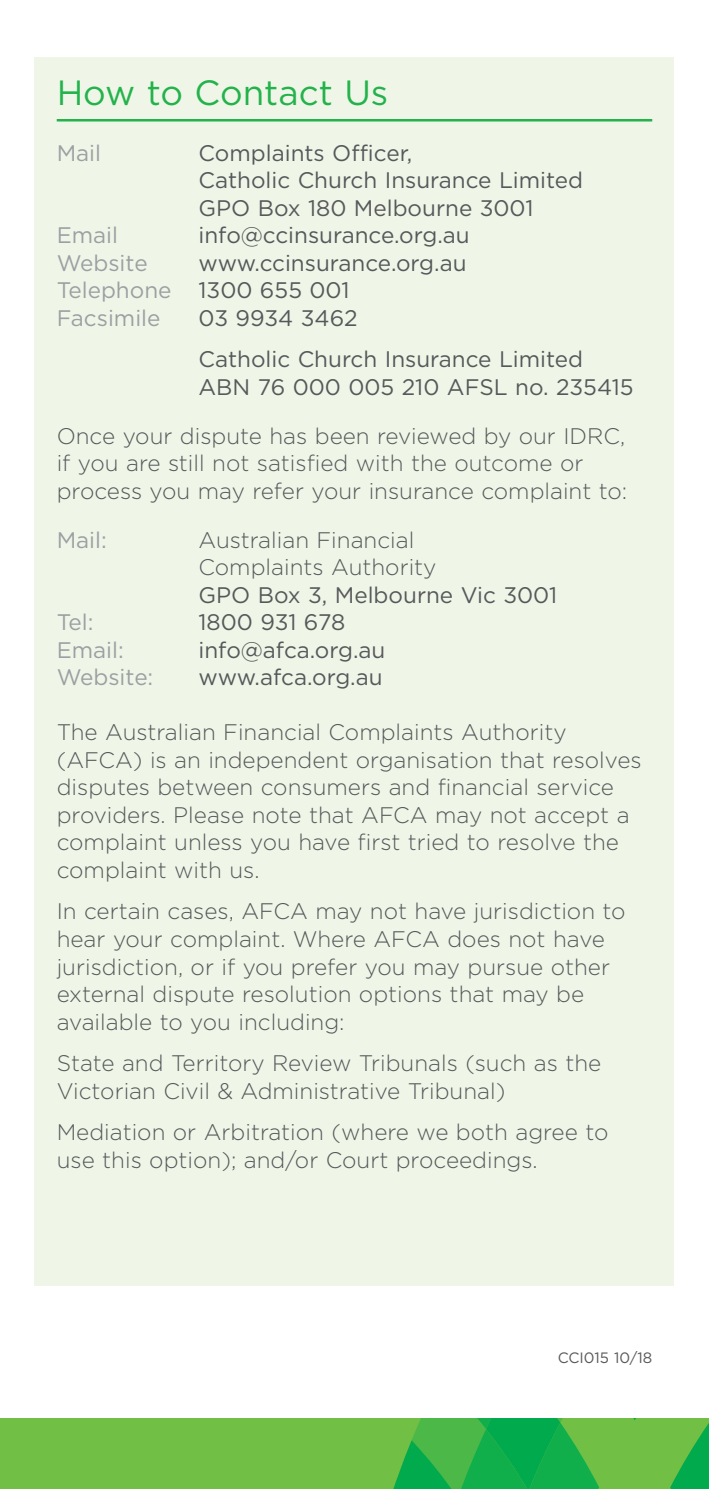
<style>
.page{position:relative;width:709px;height:1489px;background:#fff}
.page>*{position:absolute;margin:0;border:0;box-sizing:border-box;transform-origin:0 0}
.Subhead_A{font:35px "Gotham";color:#23b24b}
.Text{font:300 22.5px/27.5px "Gotham";color:#57585a}
.Text-2{font:22.5px/27.5px "Gotham";color:#57585a}
.Text-3{font:22.5px "Gotham";color:#9d9fa2}
.t1{font:15px "Gotham";color:#57585a}
.s1{color:#9d9fa2}
</style>
<div class="page">
<div style="left:34px;top:57px;width:639px;height:1228px;background:#eff6e8"></div>
<div style="left:0;top:1417px;width:709px;height:71px;background:#71bf44"></div>
<svg style="left:387px;top:1417px;width:322px;height:71px"></svg>
<hr style="left:57px;top:119px;width:595px;height:2px;background:#23b24b">
<p class="Subhead_A" style="left:57px;top:70px;width:333px">How to Contact Us</p>
<p class="Text-3" style="left:57px;top:138px;width:46px">Mail</p>
<p class="Text-2" style="left:198px;top:138px;width:386px">Complaints Officer,<br>Catholic Church Insurance Limited</p>
<p class="Text-2" style="left:198px;top:193px;width:337px">GPO Box 180 Melbourne 3001</p>
<p class="Text-3" style="left:57px;top:221px;width:63px">Email</p>
<p class="Text-2" style="left:198px;top:221px;width:273px">info@ccinsurance.org.au</p>
<p class="Text-3" style="left:57px;top:248px;width:92px">Website</p>
<p class="Text-2" style="left:198px;top:248px;width:269px">www.ccinsurance.org.au</p>
<p class="Text-2" style="left:57px;top:276px;width:294px"><span class="s1">Telephone</span> 1300 655 001</p>
<p class="Text-3" style="left:57px;top:303px;width:105px">Facsimile</p>
<p class="Text-2" style="left:198px;top:303px;width:161px">03 9934 3462</p>
<p class="Text-2" style="left:198px;top:345px;width:436px">Catholic Church Insurance Limited<br>ABN 76 000 005 210 AFSL no. 235415</p>
<p class="Text" style="left:57px;top:421px;width:572px">Once your dispute has been reviewed by our IDRC, if you are still not satisfied with the outcome or process you may refer your insurance complaint to:</p>
<p class="Text-3" style="left:57px;top:525px;width:52px">Mail:</p>
<p class="Text" style="left:198px;top:525px;width:239px">Australian Financial<br>Complaints Authority</p>
<p class="Text-2" style="left:198px;top:580px;width:360px">GPO Box 3, Melbourne Vic 3001</p>
<p class="Text-3" style="left:57px;top:607px;width:38px">Tel:</p>
<p class="Text-2" style="left:198px;top:608px;width:148px">1800 931 678</p>
<p class="Text-3" style="left:57px;top:635px;width:69px">Email:</p>
<p class="Text-2" style="left:198px;top:635px;width:188px">info@afca.org.au</p>
<p class="Text-3" style="left:57px;top:662px;width:98px">Website:</p>
<p class="Text-2" style="left:198px;top:663px;width:186px">www.afca.org.au</p>
<p class="Text" style="left:57px;top:717px;width:586px">The Australian Financial Complaints Authority (AFCA) is an independent organisation that resolves disputes between consumers and financial service providers. Please note that AFCA may not accept a complaint unless you have first tried to resolve the complaint with us.</p>
<p class="Text" style="left:57px;top:897px;width:570px">In certain cases, AFCA may not have jurisdiction to hear your complaint. Where AFCA does not have jurisdiction, or if you prefer you may pursue other external dispute resolution options that may be available to you including:</p>
<p class="Text" style="left:57px;top:1048px;width:546px">State and Territory Review Tribunals (such as the<br>Victorian Civil &amp; Administrative Tribunal)</p>
<p class="Text" style="left:57px;top:1118px;width:553px">Mediation or Arbitration (where we both agree to use this option); and/or Court proceedings.</p>
<p class="t1" style="left:557px;top:1347px;width:96px">CCI015 10/18</p>
</div>
